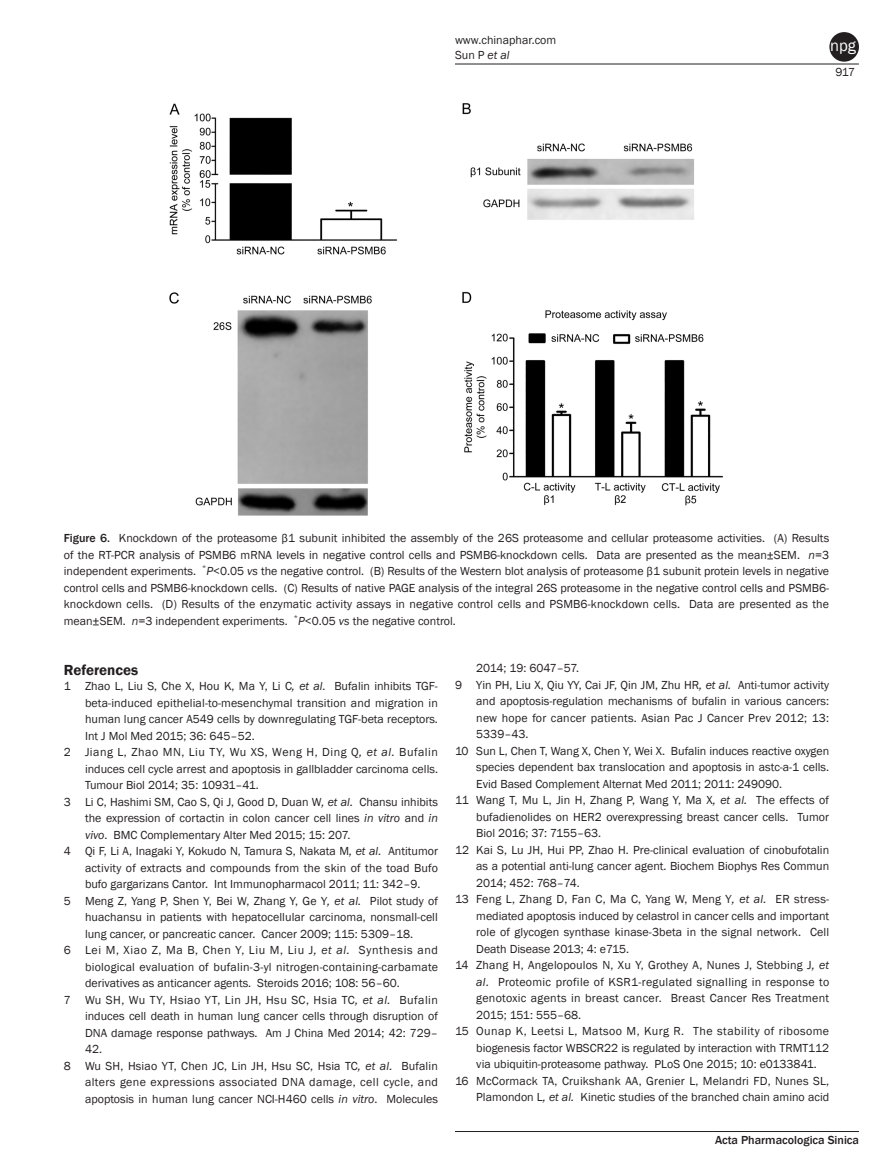
<style>
.page{position:relative;width:893px;height:1170px;background:#fff}
.page>*{position:absolute;margin:0;border:0;box-sizing:border-box;transform-origin:0 0}
.t1{font:16.5px "Franklin Gothic";color:#fff}
.一级标题{font:600 15px "Franklin Gothic";color:#231f20}
.参考文献{font:12px/16.5px "Franklin Gothic";color:#231f20;text-align:justify}
.图表注{font:12px/16.5px "Franklin Gothic";color:#231f20}
.t2{font:500 12px "Franklin Gothic";color:#231f20}
.参考文献-2{font:12px "Franklin Gothic";letter-spacing:-.02em;color:#231f20}
.s1{font-style:italic}
.s2{font-weight:500}
</style>
<div class="page">
<hr style="left:455px;top:64px;width:404px;height:1px;background:#231f20">
<hr style="left:455px;top:1131px;width:404px;height:1px;background:#231f20">
<div style="left:829px;top:32px;width:30px;height:30px;background:#231f20;border-radius:50%"></div>
<img style="left:169px;top:103px;width:555px;height:412px">
<p class="图表注" style="left:455px;top:32px;width:103px;line-height:15px">www.chinaphar.com<br>Sun P <span class="s1">et al</span></p>
<h1 class="t1" style="left:830px;top:35px;width:27px">npg</h1>
<p class="图表注" style="left:835px;top:64px;width:21px">917</p>
<p class="图表注" style="left:64px;top:530px;width:767px;text-align:justify"><span class="s2">Figure 6.</span> Knockdown of the proteasome β1 subunit inhibited the assembly of the 26S proteasome and cellular proteasome activities. (A) Results of the RT-PCR analysis of PSMB6 mRNA levels in negative control cells and PSMB6-knockdown cells. Data are presented as the mean±SEM. <span class="s1">n</span>=3 independent experiments. <sup>*</sup><span class="s1">P</span>&lt;0.05 <span class="s1">vs</span> the negative control. (B) Results of the Western blot analysis of proteasome β1 subunit protein levels in negative control cells and PSMB6-knockdown cells. (C) Results of native PAGE analysis of the integral 26S proteasome in the negative control cells and PSMB6- knockdown cells. (D) Results of the enzymatic activity assays in negative control cells and PSMB6-knockdown cells. Data are presented as the mean±SEM. <span class="s1">n</span>=3 independent experiments. <sup>*</sup><span class="s1">P</span>&lt;0.05 <span class="s1">vs</span> the negative control.</p>
<p class="一级标题" style="left:64px;top:660px;width:76px">References</p>
<p class="参考文献" style="left:85px;top:678px;width:354px;text-indent:-21px">1 Zhao L, Liu S, Che X, Hou K, Ma Y, Li C<span class="s1">, et al.</span> Bufalin inhibits TGF&shy;beta-induced epithelial-to-mesenchymal transition and migration in human lung cancer A549 cells by downregulating TGF-beta receptors.<br>Int J Mol Med 2015; 36: 645–52.</p>
<p class="参考文献" style="left:85px;top:744px;width:354px;text-indent:-21px">2 Jiang L, Zhao MN, Liu TY, Wu XS, Weng H, Ding Q<span class="s1">, et al.</span> Bufalin induces cell cycle arrest and apoptosis in gallbladder carcinoma cells.<br>Tumour Biol 2014; 35: 10931–41.</p>
<p class="参考文献" style="left:85px;top:793px;width:354px;text-indent:-21px">3 Li C, Hashimi SM, Cao S, Qi J, Good D, Duan W<span class="s1">, et al.</span> Chansu inhibits the expression of cortactin in colon cancer cell lines <span class="s1">in vitro</span> and <span class="s1">in vivo</span>. BMC Complementary Alter Med 2015; 15: 207.</p>
<p class="参考文献" style="left:85px;top:843px;width:354px;text-indent:-21px">4 Qi F, Li A, Inagaki Y, Kokudo N, Tamura S, Nakata M<span class="s1">, et al.</span> Antitumor activity of extracts and compounds from the skin of the toad Bufo bufo gargarizans Cantor. Int Immunopharmacol 2011; 11: 342–9.</p>
<p class="参考文献" style="left:85px;top:892px;width:354px;text-indent:-21px">5 Meng Z, Yang P, Shen Y, Bei W, Zhang Y, Ge Y<span class="s1">, et al.</span> Pilot study of huachansu in patients with hepatocellular carcinoma, nonsmall-cell lung cancer, or pancreatic cancer. Cancer 2009; 115: 5309–18.</p>
<p class="参考文献" style="left:85px;top:942px;width:354px;text-indent:-21px">6 Lei M, Xiao Z, Ma B, Chen Y, Liu M, Liu J<span class="s1">, et al.</span> Synthesis and biological evaluation of bufalin-3-yl nitrogen-containing-carbamate derivatives as anticancer agents. Steroids 2016; 108: 56–60.</p>
<p class="参考文献" style="left:85px;top:991px;width:354px;text-indent:-21px">7 Wu SH, Wu TY, Hsiao YT, Lin JH, Hsu SC, Hsia TC<span class="s1">, et al.</span> Bufalin induces cell death in human lung cancer cells through disruption of DNA damage response pathways. Am J China Med 2014; 42: 729– 42.</p>
<p class="参考文献" style="left:85px;top:1057px;width:355px;text-indent:-21px">8 Wu SH, Hsiao YT, Chen JC, Lin JH, Hsu SC, Hsia TC<span class="s1">, et al.</span> Bufalin alters gene expressions associated DNA damage, cell cycle, and apoptosis in human lung cancer NCI-H460 cells <span class="s1">in vitro</span>. Molecules</p>
<p class="参考文献-2" style="left:476px;top:660px;width:104px">2014; 19: 6047–57.</p>
<p class="参考文献" style="left:476px;top:676px;width:354px;text-indent:-21px">9 Yin PH, Liu X, Qiu YY, Cai JF, Qin JM, Zhu HR<span class="s1">, et al.</span> Anti-tumor activity and apoptosis-regulation mechanisms of bufalin in various cancers: new hope for cancer patients. Asian Pac J Cancer Prev 2012; 13:<br>5339–43.</p>
<p class="参考文献" style="left:476px;top:742px;width:354px;text-indent:-21px">10 Sun L, Chen T, Wang X, Chen Y, Wei X. Bufalin induces reactive oxygen species dependent bax translocation and apoptosis in astc-a-1 cells.<br>Evid Based Complement Alternat Med 2011; 2011: 249090.</p>
<p class="参考文献" style="left:476px;top:792px;width:354px;text-indent:-21px">11 Wang T, Mu L, Jin H, Zhang P, Wang Y, Ma X<span class="s1">, et al.</span> The effects of bufadienolides on HER2 overexpressing breast cancer cells. Tumor Biol 2016; 37: 7155–63.</p>
<p class="参考文献" style="left:476px;top:841px;width:354px;text-indent:-21px">12 Kai S, Lu JH, Hui PP, Zhao H. Pre-clinical evaluation of cinobufotalin as a potential anti-lung cancer agent. Biochem Biophys Res Commun 2014; 452: 768–74.</p>
<p class="参考文献" style="left:476px;top:891px;width:355px;text-indent:-21px">13 Feng L, Zhang D, Fan C, Ma C, Yang W, Meng Y<span class="s1">, et al.</span> ER stress&shy;mediated apoptosis induced by celastrol in cancer cells and important role of glycogen synthase kinase-3beta in the signal network. Cell Death Disease 2013; 4: e715.</p>
<p class="参考文献" style="left:476px;top:957px;width:354px;text-indent:-21px">14 Zhang H, Angelopoulos N, Xu Y, Grothey A, Nunes J, Stebbing J<span class="s1">, et al.</span> Proteomic profile of KSR1-regulated signalling in response to genotoxic agents in breast cancer. Breast Cancer Res Treatment 2015; 151: 555–68.</p>
<p class="参考文献" style="left:476px;top:1023px;width:354px;text-indent:-21px">15 Ounap K, Leetsi L, Matsoo M, Kurg R. The stability of ribosome biogenesis factor WBSCR22 is regulated by interaction with TRMT112 via ubiquitin-proteasome pathway. PLoS One 2015; 10: e0133841.</p>
<p class="参考文献" style="left:455px;top:1072px;width:376px;text-align:right">16 McCormack TA, Cruikshank AA, Grenier L, Melandri FD, Nunes SL,<br>Plamondon L<span class="s1">, et al.</span> Kinetic studies of the branched chain amino acid</p>
<p class="t2" style="left:715px;top:1132px;width:145px">Acta Pharmacologica Sinica</p>
</div>
